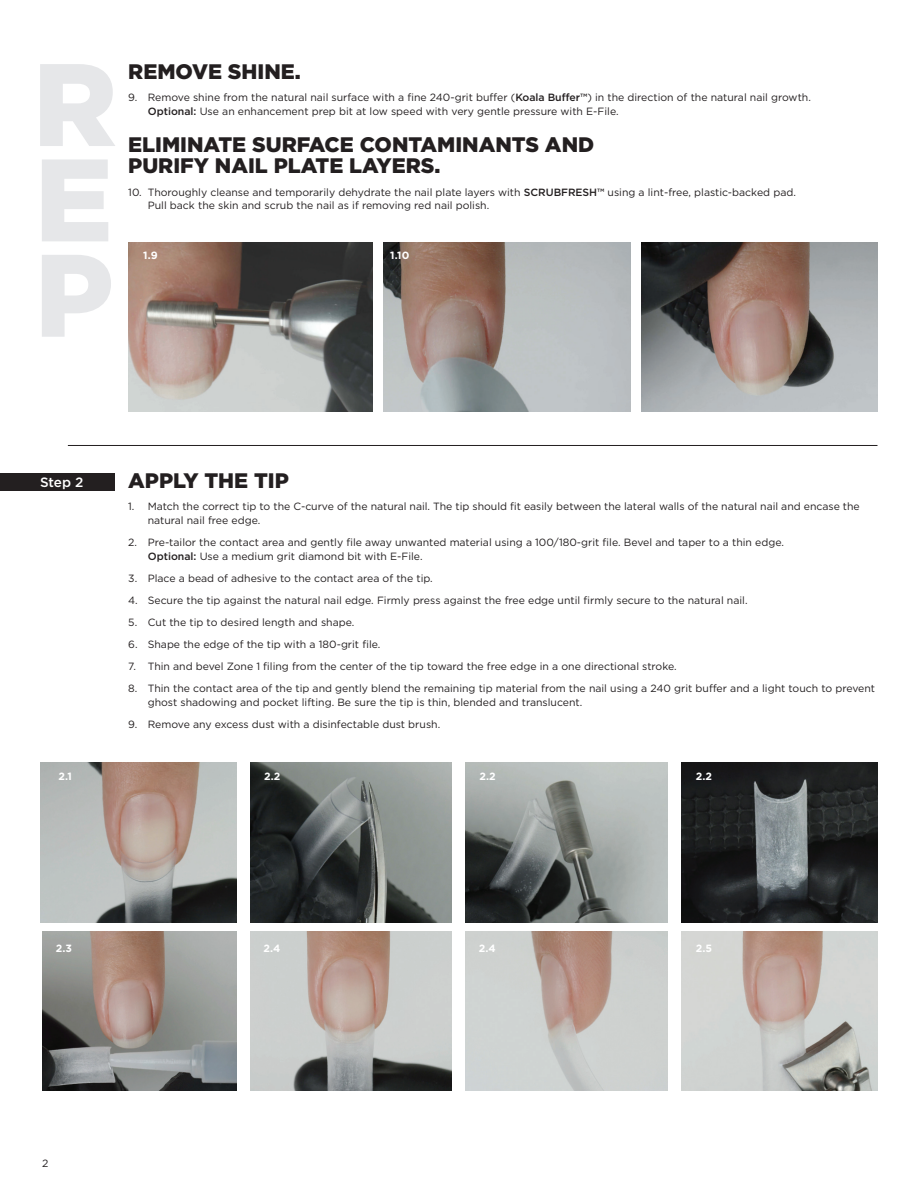
<style>
.page{position:relative;width:918px;height:1188px;background:#fff}
.page>*{position:absolute;margin:0;border:0;box-sizing:border-box;transform-origin:0 0}
.t1{font:900 117px/95.4px "Gotham";color:#e6e7e9;text-align:justify}
.t2{font:900 21px/21px "Gotham";color:#231f20}
.t3{font:500 13.5px "Gotham";color:#fff}
.t4{font:10.5px/13.5px "Gotham";color:#231f20}
.t5{font:700 10.5px "Gotham";color:#fff}
.s1{font-weight:500}
</style>
<div class="page">
<div style="left:0;top:473px;width:114px;height:17px;background:#231f20"></div>
<hr style="left:68px;top:445px;width:810px;height:1px;background:#231f20">
<img style="left:40px;top:763px;width:196px;height:159px">
<img style="left:42px;top:931px;width:194px;height:160px">
<img style="left:250px;top:763px;width:202px;height:159px">
<img style="left:250px;top:931px;width:202px;height:160px">
<img style="left:465px;top:763px;width:203px;height:159px">
<img style="left:465px;top:931px;width:203px;height:160px">
<img style="left:682px;top:763px;width:196px;height:159px">
<img style="left:682px;top:931px;width:196px;height:160px">
<img style="left:128px;top:243px;width:244px;height:169px">
<img style="left:383px;top:243px;width:247px;height:169px">
<img style="left:641px;top:243px;width:237px;height:169px">
<h1 class="t1" style="left:33px;top:54px;width:86px">R E P</h1>
<h2 class="t2" style="left:128px;top:61px;width:174px">REMOVE SHINE.</h2>
<p class="t4" style="left:148px;top:91px;width:665px;text-indent:-19px">9. Remove shine from the natural nail surface with a fine 240-grit buffer (<span class="s1">Koala Buffer™</span>) in the direction of the natural nail growth.<br><span class="s1">Optional:</span> Use an enhancement prep bit at low speed with very gentle pressure with E-File.</p>
<h2 class="t2" style="left:128px;top:134px;width:467px">ELIMINATE SURFACE CONTAMINANTS AND<br>PURIFY NAIL PLATE LAYERS.</h2>
<p class="t4" style="left:148px;top:185px;width:650px;text-indent:-19px">10. Thoroughly cleanse and temporarily dehydrate the nail plate layers with <span class="s1">SCRUBFRESH™</span> using a lint-free, plastic-backed pad.<br>Pull back the skin and scrub the nail as if removing red nail polish.</p>
<p class="t5" style="left:143px;top:248px;width:16px">1.9</p>
<p class="t5" style="left:390px;top:248px;width:21px">1.10</p>
<p class="t3" style="left:40px;top:473px;width:45px">Step 2</p>
<p class="t5" style="left:58px;top:769px;width:15px">2.1</p>
<h2 class="t2" style="left:128px;top:470px;width:162px">APPLY THE TIP</h2>
<p class="t4" style="left:148px;top:500px;width:714px;text-indent:-19px">1. Match the correct tip to the C-curve of the natural nail. The tip should fit easily between the lateral walls of the natural nail and encase the natural nail free edge.</p>
<p class="t4" style="left:148px;top:535px;width:638px;text-indent:-19px">2. Pre-tailor the contact area and gently file away unwanted material using a 100/180-grit file. Bevel and taper to a thin edge.<br><span class="s1">Optional:</span> Use a medium grit diamond bit with E-File.</p>
<p class="t4" style="left:128px;top:571px;width:306px">3. Place a bead of adhesive to the contact area of the tip.</p>
<p class="t4" style="left:128px;top:593px;width:621px">4. Secure the tip against the natural nail edge. Firmly press against the free edge until firmly secure to the natural nail.</p>
<p class="t4" style="left:128px;top:615px;width:228px">5. Cut the tip to desired length and shape.</p>
<p class="t4" style="left:128px;top:638px;width:254px">6. Shape the edge of the tip with a 180-grit file.</p>
<p class="t4" style="left:128px;top:660px;width:550px">7. Thin and bevel Zone 1 filing from the center of the tip toward the free edge in a one directional stroke.</p>
<p class="t4" style="left:148px;top:682px;width:729px;text-indent:-19px">8. Thin the contact area of the tip and gently blend the remaining tip material from the nail using a 240 grit buffer and a light touch to prevent ghost shadowing and pocket lifting. Be sure the tip is thin, blended and translucent.</p>
<p class="t4" style="left:128px;top:717px;width:314px">9. Remove any excess dust with a disinfectable dust brush.</p>
<p class="t5" style="left:264px;top:769px;width:18px">2.2</p>
<p class="t5" style="left:480px;top:769px;width:18px">2.2</p>
<p class="t5" style="left:696px;top:769px;width:18px">2.2</p>
<p class="t5" style="left:56px;top:942px;width:18px">2.3</p>
<p class="t5" style="left:264px;top:942px;width:18px">2.4</p>
<p class="t5" style="left:479px;top:942px;width:18px">2.4</p>
<p class="t5" style="left:696px;top:942px;width:18px">2.5</p>
<p class="t4" style="left:42px;top:1156px;width:8px">2</p>
</div>
